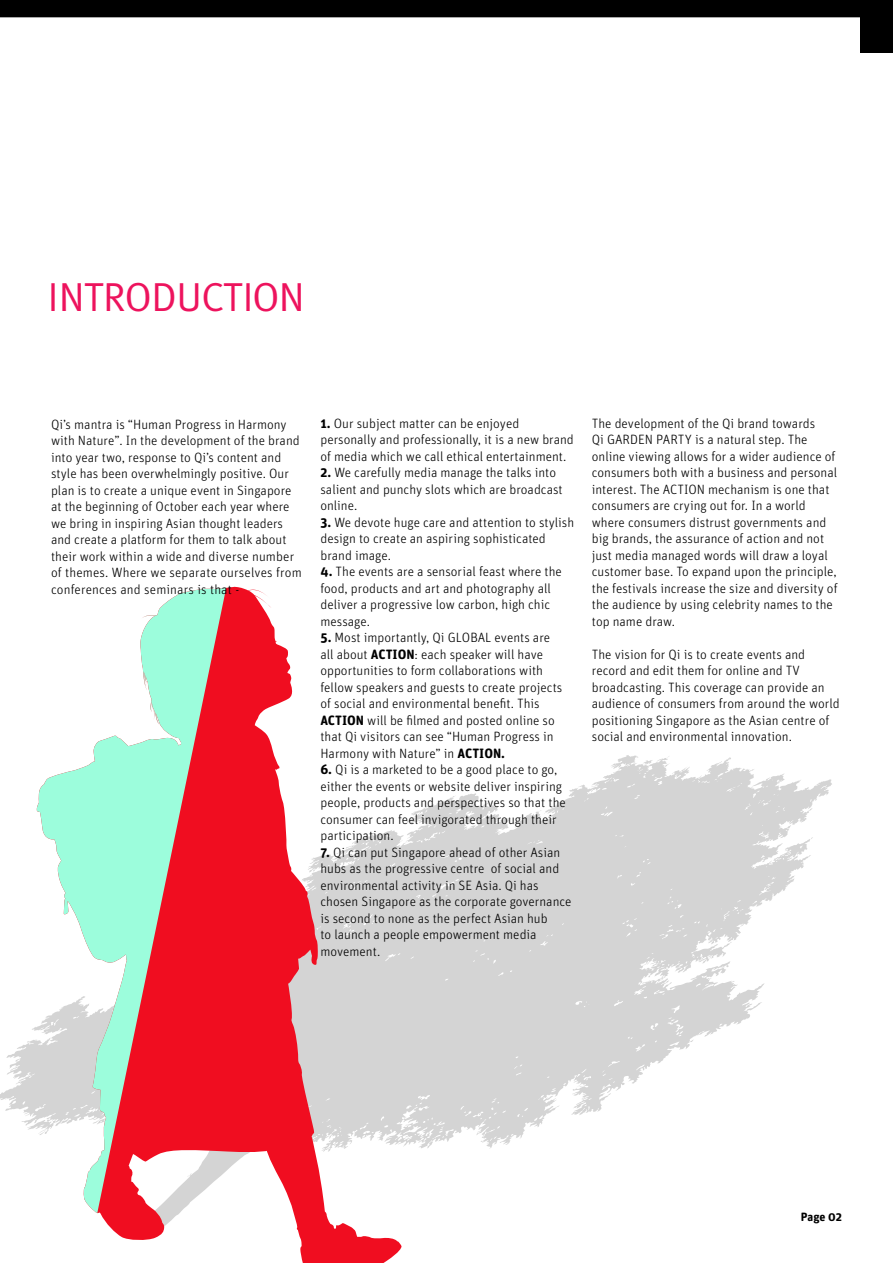
<style>
.page{position:relative;width:893px;height:1263px;background:#fff}
.page>*{position:absolute;margin:0;border:0;box-sizing:border-box;transform-origin:0 0}
.t1{font:40.5px "Meta Plus Normal";letter-spacing:-.015em;color:#ed135d}
.t2{font:300 13.5px/16.5px "Unit Rounded Lf";color:#000}
.t3{font:700 12px "Unit Rounded OT";letter-spacing:-.005em;color:#000}
.s1{font-family:"Unit Rounded OT";font-weight:700}
</style>
<div class="page">
<svg style="left:0;top:755px;width:832px;height:393px;fill:#d4d4d4"></svg>
<svg style="left:36px;top:587px;width:366px;height:676px"></svg>
<svg style="left:36px;top:587px;width:198px;height:382px"></svg>
<div style="left:861px;top:0;width:32px;height:53px;background:#000"></div>
<div style="left:0;top:0;width:861px;height:17px;background:#000"></div>
<h1 class="t1" style="left:48px;top:273px;width:229px">INTRODUCTION</h1>
<p class="t2" style="left:51px;top:416px;width:252px">Qi’s mantra is “Human Progress in Harmony with Nature”. In the development of the brand into year two, response to Qi’s content and style has been overwhelmingly positive. Our plan is to create a unique event in Singapore at the beginning of October each year where we bring in inspiring Asian thought leaders and create a platform for them to talk about their work within a wide and diverse number of themes. Where we separate ourselves from conferences and seminars is that -</p>
<p class="t2" style="left:320px;top:415px;width:255px"><span class="s1">1.</span> Our subject matter can be enjoyed personally and professionally, it is a new brand of media which we call ethical entertainment.</p>
<p class="t2" style="left:320px;top:464px;width:244px"><span class="s1">2.</span> We carefully media manage the talks into salient and punchy slots which are broadcast online.</p>
<p class="t2" style="left:320px;top:514px;width:255px"><span class="s1">3.</span> We devote huge care and attention to stylish design to create an aspiring sophisticated brand image.</p>
<p class="t2" style="left:320px;top:563px;width:243px"><span class="s1">4.</span> The events are a sensorial feast where the food, products and art and photography all deliver a progressive low carbon, high chic message.</p>
<p class="t2" style="left:320px;top:629px;width:243px"><span class="s1">5.</span> Most importantly, Qi GLOBAL events are all about <span class="s1">ACTION</span>: each speaker will have opportunities to form collaborations with fellow speakers and guests to create projects of social and environmental benefit. This <span class="s1">ACTION</span> will be filmed and posted online so that Qi visitors can see “Human Progress in Harmony with Nature” in <span class="s1">ACTION.</span></p>
<p class="t2" style="left:320px;top:761px;width:247px"><span class="s1">6.</span> Qi is a marketed to be a good place to go, either the events or website deliver inspiring people, products and perspectives so that the consumer can feel invigorated through their participation.</p>
<p class="t2" style="left:320px;top:844px;width:253px"><span class="s1">7.</span> Qi can put Singapore ahead of other Asian hubs as the progressive centre of social and environmental activity in SE Asia. Qi has chosen Singapore as the corporate governance is second to none as the perfect Asian hub<br>to launch a people empowerment media movement.</p>
<p class="t2" style="left:592px;top:414px;width:247px">The development of the Qi brand towards<br>Qi GARDEN PARTY is a natural step. The online viewing allows for a wider audience of consumers both with a business and personal interest. The ACTION mechanism is one that consumers are crying out for. In a world where consumers distrust governments and big brands, the assurance of action and not just media managed words will draw a loyal customer base. To expand upon the principle, the festivals increase the size and diversity of the audience by using celebrity names to the top name draw.</p>
<p class="t2" style="left:592px;top:645px;width:249px">The vision for Qi is to create events and record and edit them for online and TV broadcasting. This coverage can provide an audience of consumers from around the world positioning Singapore as the Asian centre of social and environmental innovation.</p>
<p class="t3" style="left:801px;top:1209px;width:43px">Page 02</p>
</div>
